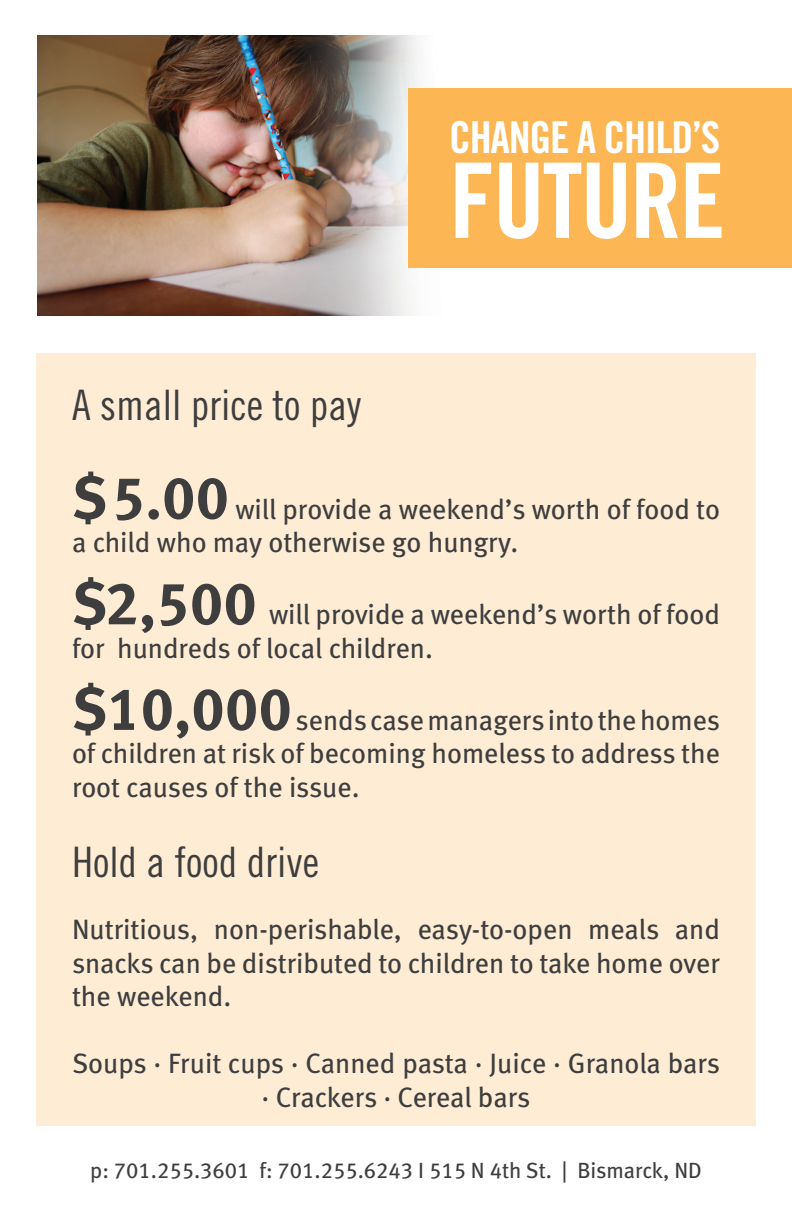
<style>
.page{position:relative;width:792px;height:1224px;background:#fff}
.page>*{position:absolute;margin:0;border:0;box-sizing:border-box;transform-origin:0 0}
.t1{font:104.2px "Trade Gothic Bold Cond Twenty";letter-spacing:-.02em;color:#fff}
.t2{font:44px "Trade Gothic Bold Cond Twenty";letter-spacing:-.03em;color:#fff}
.t3{font:42px "Trade Gothic Cond Eighteen";color:#3e3e3f}
.t4{font:28px/33.6px "Meta";color:#3e3e3f}
.Heading{font:22px "Meta Book LF";color:#3e3e3f}
.s1{font-family:"Meta Bold LF";font-size:60px}
</style>
<div class="page">
<img style="left:37px;top:36px;width:418px;height:279px">
<div style="left:36px;top:353px;width:720px;height:773px;background:#feedd4"></div>
<div style="left:409px;top:88px;width:383px;height:179px;background:#fcb754"></div>
<p class="t3" style="left:72px;top:380px;width:291px">A small price to pay</p>
<p class="t2" style="left:449px;top:111px;width:272px">CHANGE A CHILD’S</p>
<p class="t1" style="left:449px;top:137px;width:278px">FUTURE</p>
<p class="t4" style="left:72px;top:492px;width:650px"><span class="s1">$ 5.00</span> will provide a weekend’s worth of food to a child who may otherwise go hungry.</p>
<p class="t4" style="left:72px;top:598px;width:650px"><span class="s1">$ 2,500</span> will provide a weekend’s worth of food for hundreds of local children.</p>
<p class="t4" style="left:72px;top:703px;width:650px;text-align:justify"><span class="s1">$10,000</span> sends case managers into the homes of children at risk of becoming homeless to address the root causes of the issue.</p>
<p class="t3" style="left:72px;top:837px;width:249px">Hold a food drive</p>
<p class="t4" style="left:72px;top:912px;width:649px;text-align:justify">Nutritious, non-perishable, easy-to-open meals and snacks can be distributed to children to take home over the weekend.</p>
<p class="t4" style="left:72px;top:1047px;width:650px;text-align:center">Soups · Fruit cups · Canned pasta · Juice · Granola bars · Crackers · Cereal bars</p>
<p class="Heading" style="left:90px;top:1158px;width:613px">p: 701.255.3601 f: 701.255.6243 I 515 N 4th St. | Bismarck, ND</p>
</div>
